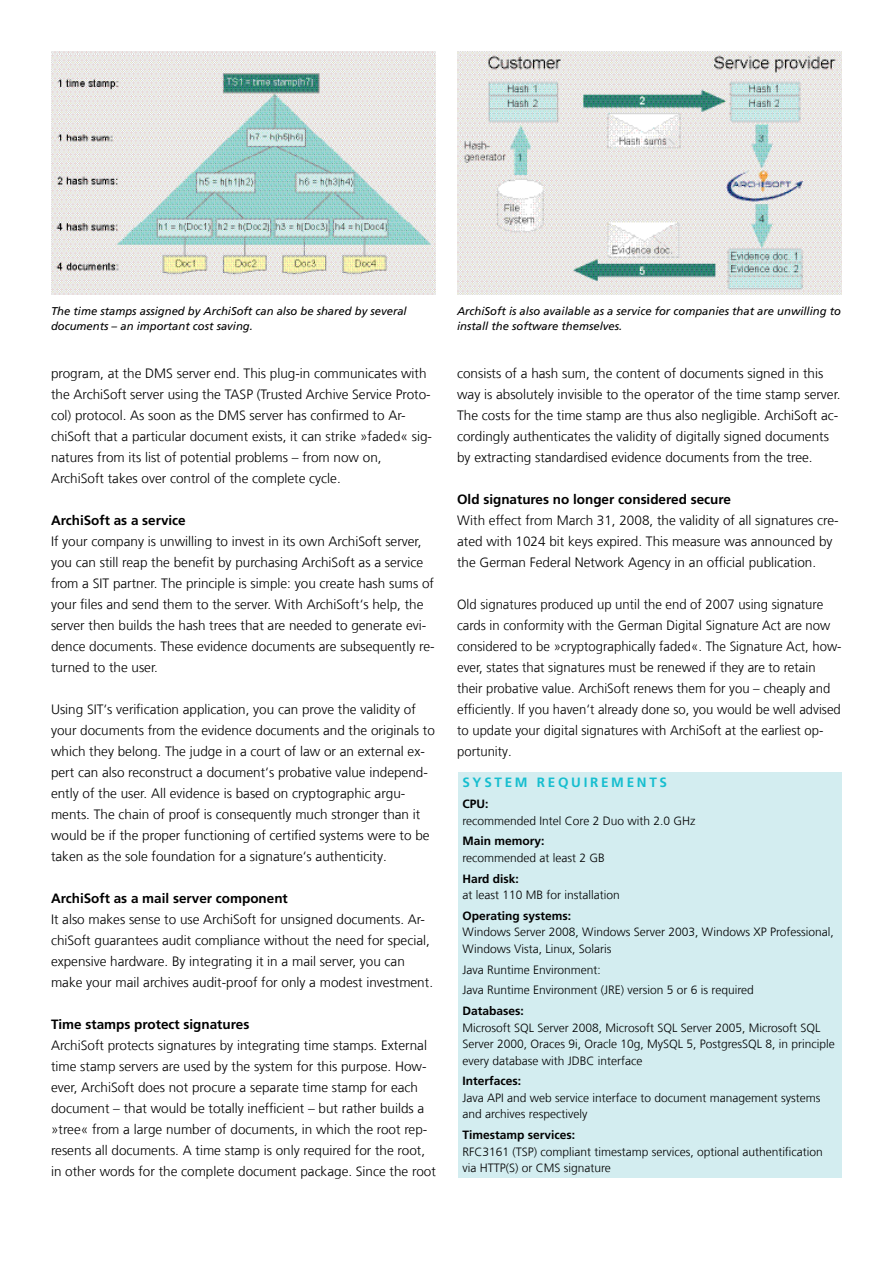
<style>
.page{position:relative;width:893px;height:1263px;background:#fff}
.page>*{position:absolute;margin:0;border:0;box-sizing:border-box;transform-origin:0 0}
.t1{font:300 13.5px/21px "Frutiger LT Com";color:#000}
.t2{font:700 13.5px "Frutiger LT Com";color:#000}
.t3{font:700 13.5px "Frutiger LT Com";letter-spacing:.2em;color:#16becf}
.t4{font:300 12px/16.5px "Frutiger LT Com";color:#000}
.t5{font:700 12px "Frutiger LT Com";color:#000}
.t6{font:italic 11.25px/15px "Frutiger LT Com";color:#000}
</style>
<div class="page">
<img style="left:51px;top:51px;width:385px;height:243px">
<img style="left:457px;top:51px;width:385px;height:243px">
<div style="left:458px;top:773px;width:384px;height:405px;background:#d3edf0"></div>
<p class="t6" style="left:51px;top:304px;width:357px">The time stamps assigned by ArchiSoft can also be shared by several documents – an important cost saving.</p>
<p class="t6" style="left:457px;top:304px;width:385px">ArchiSoft is also available as a service for companies that are unwilling to install the software themselves.</p>
<p class="t1" style="left:51px;top:363px;width:383px">program, at the DMS server end. This plug-in communicates with the ArchiSoft server using the TASP (Trusted Archive Service Proto&shy;col) protocol. As soon as the DMS server has confirmed to Ar&shy;chiSoft that a particular document exists, it can strike »faded« sig&shy;natures from its list of potential problems – from now on, ArchiSoft takes over control of the complete cycle.</p>
<p class="t2" style="left:51px;top:512px;width:136px">ArchiSoft as a service</p>
<p class="t1" style="left:51px;top:531px;width:385px">If your company is unwilling to invest in its own ArchiSoft server, you can still reap the benefit by purchasing ArchiSoft as a service from a SIT partner. The principle is simple: you create hash sums of your files and send them to the server. With ArchiSoft‘s help, the server then builds the hash trees that are needed to generate evi&shy;dence documents. These evidence documents are subsequently re&shy;turned to the user.</p>
<p class="t1" style="left:51px;top:699px;width:385px">Using SIT‘s verification application, you can prove the validity of your documents from the evidence documents and the originals to which they belong. The judge in a court of law or an external ex&shy;pert can also reconstruct a document‘s probative value independ&shy;ently of the user. All evidence is based on cryptographic argu&shy;ments. The chain of proof is consequently much stronger than it would be if the proper functioning of certified systems were to be taken as the sole foundation for a signature‘s authenticity.</p>
<p class="t2" style="left:51px;top:891px;width:238px">ArchiSoft as a mail server component</p>
<p class="t1" style="left:51px;top:909px;width:384px">It also makes sense to use ArchiSoft for unsigned documents. Ar&shy;chiSoft guarantees audit compliance without the need for special, expensive hardware. By integrating it in a mail server, you can make your mail archives audit-proof for only a modest investment.</p>
<p class="t2" style="left:51px;top:1017px;width:200px">Time stamps protect signatures</p>
<p class="t1" style="left:51px;top:1035px;width:386px">ArchiSoft protects signatures by integrating time stamps. External time stamp servers are used by the system for this purpose. How&shy;ever, ArchiSoft does not procure a separate time stamp for each document – that would be totally inefficient – but rather builds a »tree« from a large number of documents, in which the root rep&shy;resents all documents. A time stamp is only required for the root, in other words for the complete document package. Since the root</p>
<p class="t1" style="left:457px;top:363px;width:385px">consists of a hash sum, the content of documents signed in this way is absolutely invisible to the operator of the time stamp server.<br>The costs for the time stamp are thus also negligible. ArchiSoft ac&shy;cordingly authenticates the validity of digitally signed documents by extracting standardised evidence documents from the tree.</p>
<p class="t2" style="left:457px;top:491px;width:275px">Old signatures no longer considered secure</p>
<p class="t1" style="left:457px;top:510px;width:383px">With effect from March 31, 2008, the validity of all signatures cre&shy;ated with 1024 bit keys expired. This measure was announced by the German Federal Network Agency in an official publication.</p>
<p class="t1" style="left:457px;top:594px;width:386px">Old signatures produced up until the end of 2007 using signature cards in conformity with the German Digital Signature Act are now considered to be »cryptographically faded«. The Signature Act, how&shy;ever, states that signatures must be renewed if they are to retain their probative value. ArchiSoft renews them for you – cheaply and efficiently. If you haven‘t already done so, you would be well advised to update your digital signatures with ArchiSoft at the earliest op&shy;portunity.</p>
<p class="t3" style="left:462px;top:775px;width:206px">SYSTEM REQUIREMENTS</p>
<p class="t5" style="left:462px;top:797px;width:28px">CPU:</p>
<p class="t4" style="left:462px;top:812px;width:234px">recommended Intel Core 2 Duo with 2.0 GHz</p>
<p class="t5" style="left:462px;top:834px;width:84px">Main memory:</p>
<p class="t4" style="left:462px;top:849px;width:144px">recommended at least 2 GB</p>
<p class="t5" style="left:462px;top:871px;width:58px">Hard disk:</p>
<p class="t4" style="left:462px;top:887px;width:159px">at least 110 MB for installation</p>
<p class="t5" style="left:462px;top:908px;width:110px">Operating systems:</p>
<p class="t4" style="left:462px;top:924px;width:373px">Windows Server 2008, Windows Server 2003, Windows XP Professional,<br>Windows Vista, Linux, Solaris</p>
<p class="t4" style="left:462px;top:959px;width:293px;line-height:20.7px">Java Runtime Environment:<br>Java Runtime Environment (JRE) version 5 or 6 is required</p>
<p class="t5" style="left:462px;top:1004px;width:63px">Databases:</p>
<p class="t4" style="left:462px;top:1019px;width:374px">Microsoft SQL Server 2008, Microsoft SQL Server 2005, Microsoft SQL<br>Server 2000, Oraces 9i, Oracle 10g, MySQL 5, PostgresSQL 8, in principle every database with JDBC interface</p>
<p class="t5" style="left:462px;top:1074px;width:60px">Interfaces:</p>
<p class="t4" style="left:462px;top:1089px;width:360px">Java API and web service interface to document management systems and archives respectively</p>
<p class="t5" style="left:462px;top:1128px;width:114px">Timestamp services:</p>
<p class="t4" style="left:462px;top:1143px;width:362px">RFC3161 (TSP) compliant timestamp services, optional authentification via HTTP(S) or CMS signature</p>
</div>
